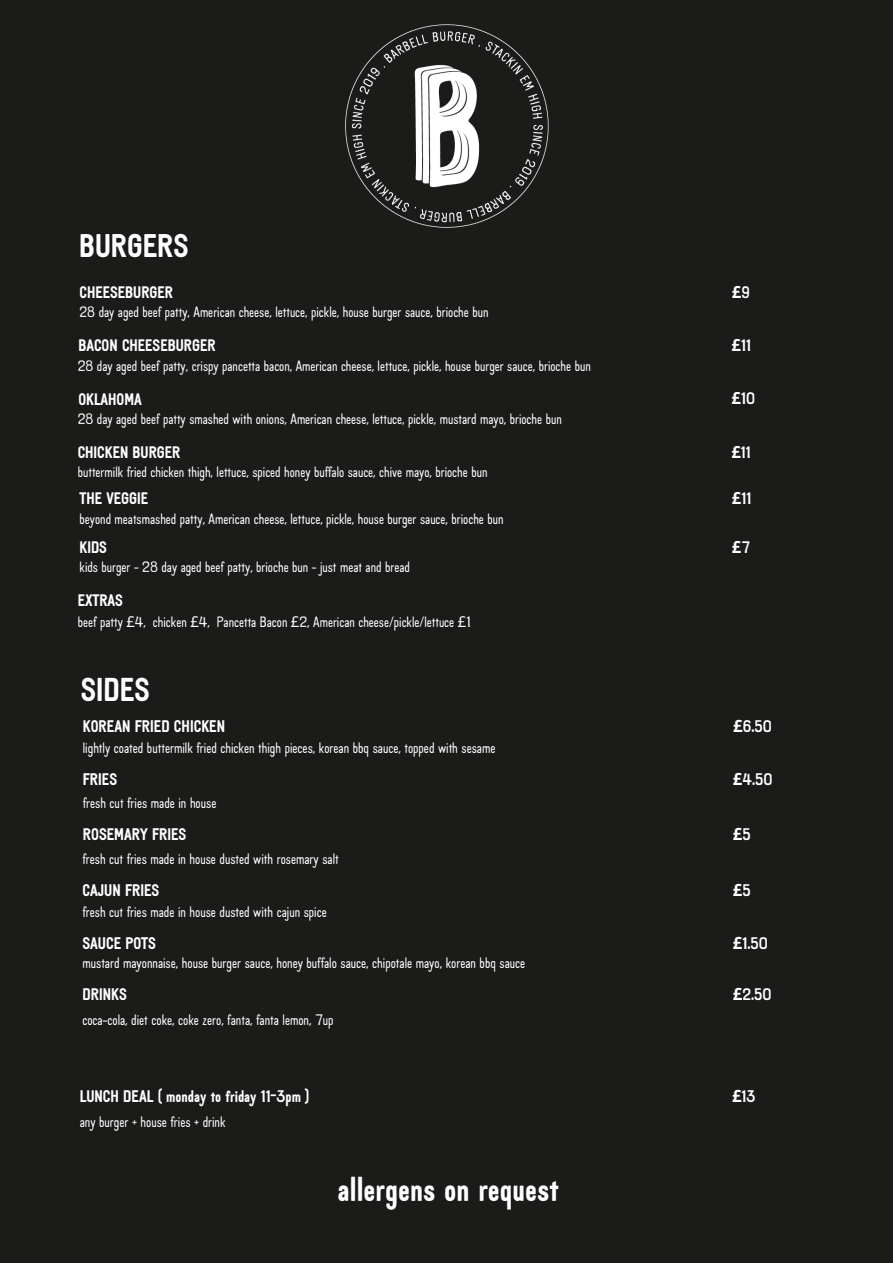
<style>
.page{position:relative;width:893px;height:1263px;background:#1b1b1a}
.page>*{position:absolute;margin:0;border:0;box-sizing:border-box;transform-origin:0 0}
.t1{font:700 34.5px "BN Canteen";color:#fff}
.t2{font:700 33.15px "BN Canteen";color:#fff}
.t3{font:700 32.78px "BN Canteen";color:#fff}
.t4{font:700 16.88px "BN Canteen";color:#fff}
.t5{font:700 16.88px "Noto Sans";color:#fff}
.t6{font:700 16.73px "BN Canteen";color:#fff}
.t7{font:700 16.73px "Noto Sans";color:#fff}
.t8{font:300 15.15px "BN Canteen";color:#fff}
.t9{font:300 15px "BN Canteen";color:#fff}
.s1{font-family:"BN Canteen"}
.s2{font-family:"Noto Sans"}
.s3{font-family:"Noto Sans";font-weight:400}
</style>
<div class="page">
<img style="left:345px;top:24px;width:203px;height:203px">
<h4 class="t3" style="left:79px;top:234px;width:111px">BURGERS</h4>
<p class="t6" style="left:80px;top:286px;width:95px">CHEESEBURGER</p>
<h3 class="t9" style="left:80px;top:306px;width:410px">28 day aged beef patty, American cheese, lettuce, pickle, house burger sauce, brioche bun</h3>
<p class="t7" style="left:732px;top:280px;width:19px">£<span class="s1">9</span></p>
<h3 class="t6" style="left:78px;top:339px;width:139px">BACON CHEESEBURGER</h3>
<p class="t9" style="left:78px;top:359px;width:514px">28 day aged beef patty, crispy pancetta bacon, American cheese, lettuce, pickle, house burger sauce, brioche bun</p>
<h3 class="t6" style="left:731px;top:339px;width:21px"><span class="s2">£</span>11</h3>
<p class="t6" style="left:78px;top:393px;width:65px">OKLAHOMA</p>
<h3 class="t9" style="left:78px;top:413px;width:485px">28 day aged beef patty smashed with onions, American cheese, lettuce, pickle, mustard mayo, brioche bun</h3>
<p class="t6" style="left:731px;top:392px;width:25px"><span class="s2">£</span>10</p>
<h3 class="t6" style="left:78px;top:446px;width:104px">CHICKEN BURGER</h3>
<p class="t9" style="left:78px;top:466px;width:411px">buttermilk fried chicken thigh, lettuce, spiced honey buffalo sauce, chive mayo, brioche bun</p>
<h3 class="t6" style="left:731px;top:446px;width:21px"><span class="s2">£</span>11</h3>
<p class="t6" style="left:80px;top:492px;width:70px">THE VEGGIE</p>
<h3 class="t9" style="left:80px;top:512px;width:425px">beyond meatsmashed patty, American cheese, lettuce, pickle, house burger sauce, brioche bun</h3>
<p class="t6" style="left:732px;top:492px;width:21px"><span class="s2">£</span>11</p>
<h4 class="t6" style="left:80px;top:541px;width:29px">KIDS</h4>
<h4 class="t9" style="left:80px;top:560px;width:332px">kids burger - 28 day aged beef patty, brioche bun - just meat and bread</h4>
<h4 class="t7" style="left:732px;top:535px;width:19px">£<span class="s1">7</span></h4>
<h4 class="t6" style="left:78px;top:594px;width:47px">EXTRAS</h4>
<h4 class="t9" style="left:78px;top:615px;width:394px">beef patty <span class="s3">£</span>4, chicken <span class="s3">£</span>4, Pancetta Bacon <span class="s3">£</span>2, American cheese/pickle/lettuce <span class="s3">£</span>1</h4>
<h1 class="t2" style="left:81px;top:677px;width:70px">SIDES</h1>
<h3 class="t4" style="left:83px;top:719px;width:144px">KOREAN FRIED CHICKEN</h3>
<p class="t8" style="left:83px;top:741px;width:414px">lightly coated buttermilk fried chicken thigh pieces, korean bbq sauce, topped with sesame</p>
<h3 class="t4" style="left:733px;top:719px;width:40px"><span class="s2">£</span>6.50</h3>
<p class="t4" style="left:83px;top:773px;width:36px">FRIES</p>
<h3 class="t8" style="left:83px;top:797px;width:135px">fresh cut fries made in house</h3>
<p class="t4" style="left:733px;top:773px;width:41px"><span class="s2">£</span>4.50</p>
<h3 class="t4" style="left:83px;top:828px;width:105px">ROSEMARY FRIES</h3>
<p class="t8" style="left:82px;top:852px;width:258px">fresh cut fries made in house dusted with rosemary salt</p>
<h3 class="t5" style="left:733px;top:822px;width:19px">£<span class="s1">5</span></h3>
<p class="t4" style="left:82px;top:884px;width:78px">CAJUN FRIES</p>
<h3 class="t8" style="left:82px;top:906px;width:246px">fresh cut fries made in house dusted with cajun spice</h3>
<p class="t5" style="left:733px;top:878px;width:19px">£<span class="s1">5</span></p>
<h4 class="t4" style="left:82px;top:937px;width:75px">SAUCE POTS</h4>
<h4 class="t8" style="left:82px;top:957px;width:444px">mustard mayonnaise, house burger sauce, honey buffalo sauce, chipotale mayo, korean bbq sauce</h4>
<h4 class="t4" style="left:733px;top:937px;width:36px"><span class="s2">£</span>1.50</h4>
<h4 class="t4" style="left:82px;top:988px;width:46px">DRINKS</h4>
<h4 class="t8" style="left:82px;top:1013px;width:252px">coca-cola, diet coke, coke zero, fanta, fanta lemon, 7up</h4>
<h4 class="t4" style="left:733px;top:988px;width:40px"><span class="s2">£</span>2.50</h4>
<p class="t4" style="left:80px;top:1090px;width:231px">LUNCH DEAL ( monday to friday 11-3pm )</p>
<h4 class="t8" style="left:80px;top:1115px;width:147px">any burger + house fries + drink</h4>
<h2 class="t4" style="left:732px;top:1090px;width:25px"><span class="s2">£</span>13</h2>
<h4 class="t1" style="left:337px;top:1176px;width:223px">allergens on request</h4>
</div>
